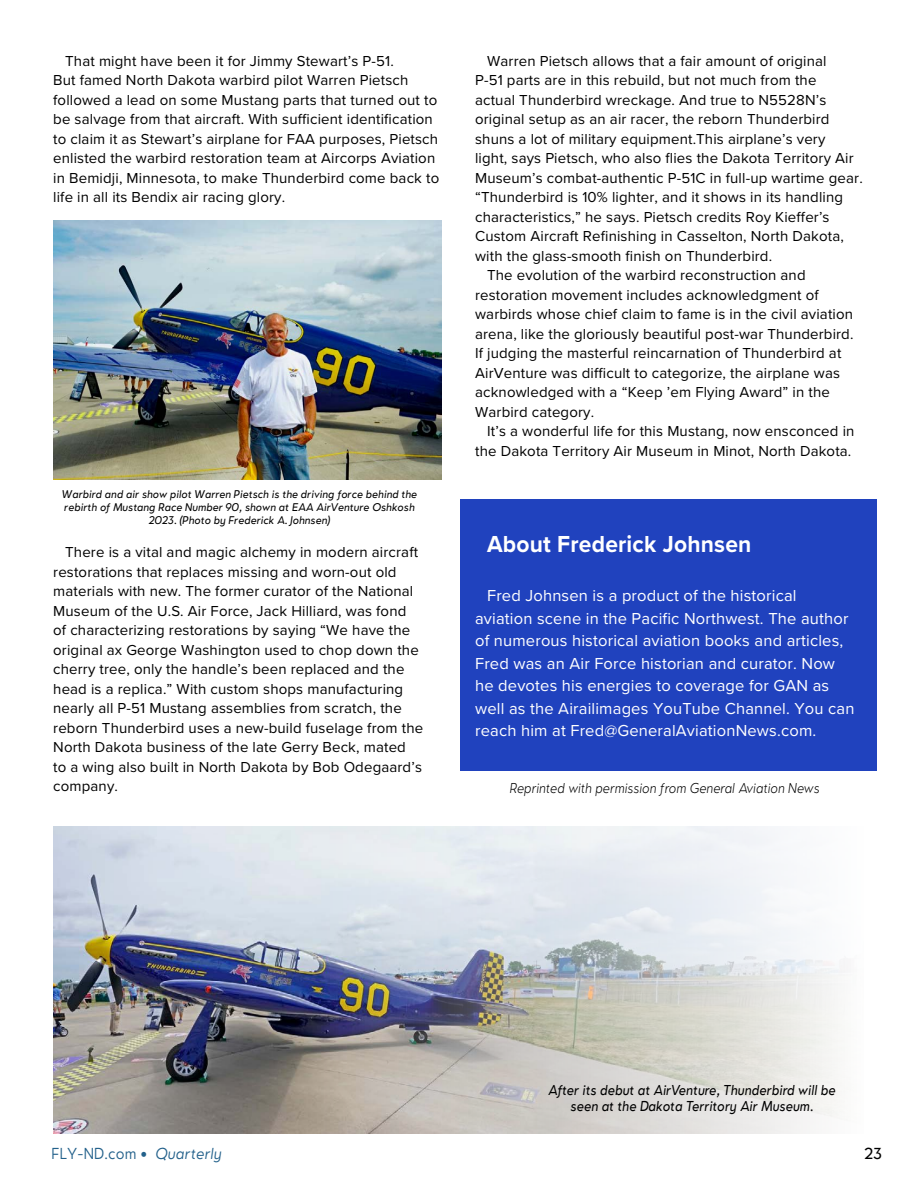
<style>
.page{position:relative;width:918px;height:1188px;background:#fff}
.page>*{position:absolute;margin:0;border:0;box-sizing:border-box;transform-origin:0 0}
.t1{font:700 24px "Proxima Nova";letter-spacing:.01em;color:#fff;scale:.95 1}
.t2{font:16.5px/22.5px "Proxima Nova";letter-spacing:.01em;color:#fff}
.t3{font:15px/19.5px "Proxima Nova";letter-spacing:.01em;color:#000}
.t4{font:300 15px "Oblivian Text";letter-spacing:.01em;color:#23618b;scale:.94 1}
.t5{font:15px "Oblivian Text";color:#000}
.t6{font:italic 13.5px/16.2px "Oblivian Text";color:#000;text-align:center;scale:.9 1}
.t7{font:italic 200 13.5px "Oblivian Text";color:#000;scale:.9 1}
.t8{font:italic 10.5px/12.6px "Oblivian Text";color:#000;text-align:center;scale:.95 1}
.s1{font-style:italic}
</style>
<div class="page">
<div style="left:460px;top:500px;width:417px;height:271px;background:#2042be"></div>
<img style="left:53px;top:827px;width:792px;height:307px">
<img style="left:53px;top:220px;width:388px;height:259px">
<p class="t3" style="left:53px;top:50px;width:388px;text-indent:12px">That might have been it for Jimmy Stewart’s P-51.<br>But famed North Dakota warbird pilot Warren Pietsch followed a lead on some Mustang parts that turned out to be salvage from that aircraft. With sufficient identification to claim it as Stewart’s airplane for FAA purposes, Pietsch enlisted the warbird restoration team at Aircorps Aviation in Bemidji, Minnesota, to make Thunderbird come back to life in all its Bendix air racing glory.</p>
<p class="t8" style="left:62px;top:488px;width:376px">Warbird and air show pilot Warren Pietsch is the driving force behind the rebirth of Mustang Race Number 90, shown at EAA AirVenture Oshkosh<br>2023. (Photo by Frederick A. Johnsen)</p>
<p class="t3" style="left:53px;top:542px;width:372px;text-indent:12px">There is a vital and magic alchemy in modern aircraft restorations that replaces missing and worn-out old materials with new. The former curator of the National Museum of the U.S. Air Force, Jack Hilliard, was fond<br>of characterizing restorations by saying “We have the original ax George Washington used to chop down the cherry tree, only the handle’s been replaced and the head is a replica.” With custom shops manufacturing nearly all P-51 Mustang assemblies from scratch, the reborn Thunderbird uses a new-build fuselage from the North Dakota business of the late Gerry Beck, mated<br>to a wing also built in North Dakota by Bob Odegaard’s company.</p>
<p class="t3" style="left:487px;top:50px;width:341px">Warren Pietsch allows that a fair amount of original</p>
<p class="t3" style="left:475px;top:70px;width:343px">P-51 parts are in this rebuild, but not much from the</p>
<p class="t3" style="left:475px;top:89px;width:353px">actual Thunderbird wreckage. And true to N5528N’s</p>
<p class="t3" style="left:475px;top:109px;width:356px">original setup as an air racer, the reborn Thunderbird</p>
<p class="t3" style="left:475px;top:128px;width:352px">shuns a lot of military equipment.This airplane’s very</p>
<p class="t3" style="left:475px;top:148px;width:380px">light, says Pietsch, who also flies the Dakota Territory Air</p>
<p class="t3" style="left:475px;top:167px;width:389px">Museum’s combat-authentic P-51C in full-up wartime gear.</p>
<p class="t3" style="left:475px;top:187px;width:370px">“Thunderbird is 10% lighter, and it shows in its handling</p>
<p class="t3" style="left:475px;top:206px;width:356px">characteristics,” he says. Pietsch credits Roy Kieffer’s</p>
<p class="t3" style="left:475px;top:226px;width:370px">Custom Aircraft Refinishing in Casselton, North Dakota,</p>
<p class="t3" style="left:475px;top:245px;width:299px">with the glass-smooth finish on Thunderbird.</p>
<p class="t3" style="left:487px;top:265px;width:320px">The evolution of the warbird reconstruction and</p>
<p class="t3" style="left:475px;top:284px;width:345px">restoration movement includes acknowledgment of</p>
<p class="t3" style="left:475px;top:304px;width:379px">warbirds whose chief claim to fame is in the civil aviation</p>
<p class="t3" style="left:475px;top:323px;width:380px">arena, like the gloriously beautiful post-war Thunderbird.</p>
<p class="t3" style="left:475px;top:343px;width:368px">If judging the masterful reincarnation of Thunderbird at</p>
<p class="t3" style="left:475px;top:362px;width:366px">AirVenture was difficult to categorize, the airplane was</p>
<p class="t3" style="left:475px;top:382px;width:356px">acknowledged with a “Keep ’em Flying Award” in the</p>
<p class="t3" style="left:475px;top:401px;width:121px">Warbird category.</p>
<p class="t3" style="left:487px;top:421px;width:369px">It’s a wonderful life for this Mustang, now ensconced in</p>
<p class="t3" style="left:475px;top:440px;width:378px">the Dakota Territory Air Museum in Minot, North Dakota.</p>
<h1 class="t1" style="left:487px;top:527px;width:280px">About Frederick Johnsen</h1>
<p class="t2" style="left:475px;top:584px;width:381px;text-indent:12px">Fred Johnsen is a product of the historical aviation scene in the Pacific Northwest. The author of numerous historical aviation books and articles, Fred was an Air Force historian and curator. Now he devotes his energies to coverage for GAN as well as the Airailimages YouTube Channel. You can reach him at Fred@GeneralAviationNews.com.</p>
<p class="t7" style="left:510px;top:778px;width:346px">Reprinted with permission from General Aviation News</p>
<p class="t6" style="left:548px;top:1081px;width:321px">After its debut at AirVenture, Thunderbird will be seen at the Dakota Territory Air Museum.</p>
<p class="t4" style="left:52px;top:1142px;width:182px">FLY-ND.com • <span class="s1">Quarterly</span></p>
<p class="t5" style="left:864px;top:1142px;width:19px">23</p>
</div>
